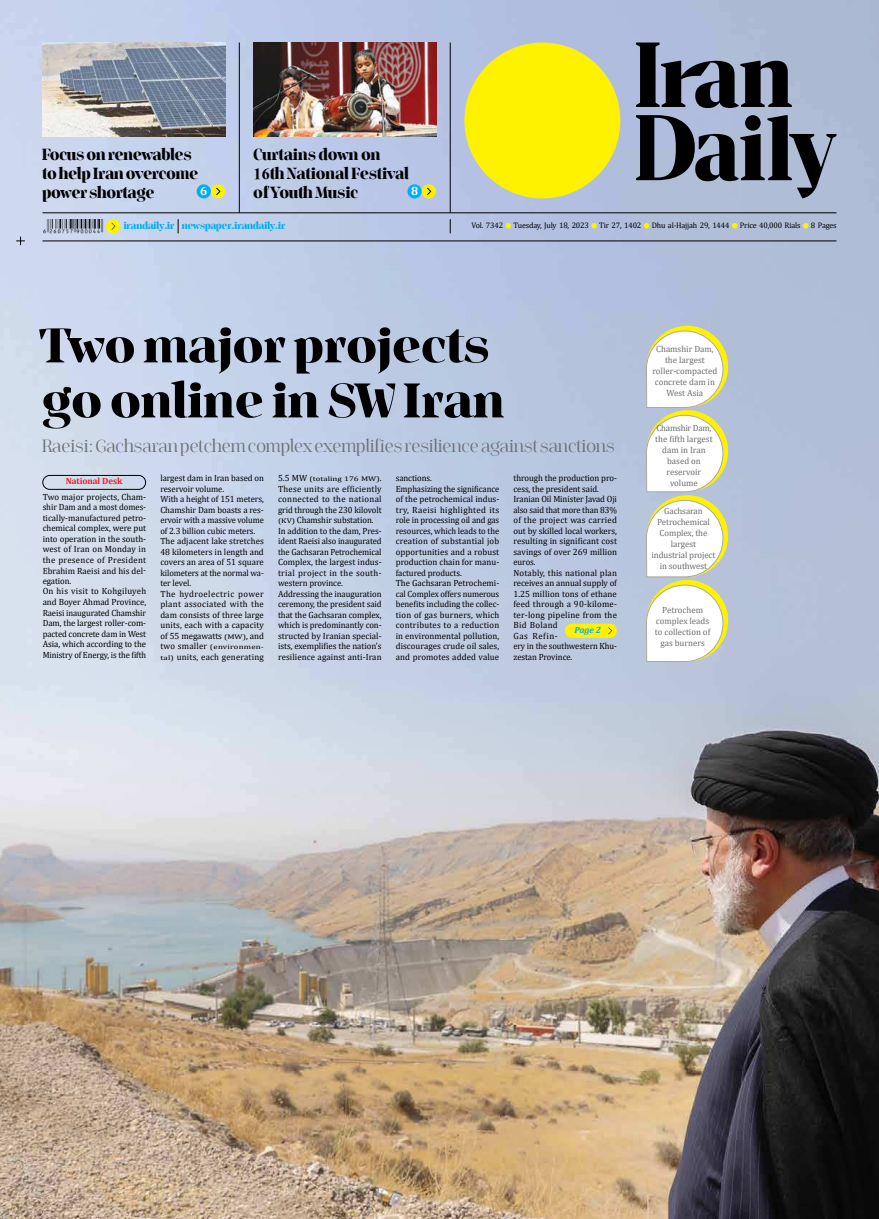
<style>
.page{position:relative;width:879px;height:1219px;background:#fff}
.page>*{position:absolute;margin:0;border:0;box-sizing:border-box;transform-origin:0 0}
.t1{font:700 48px/55px "Jaymont PERSONAL";letter-spacing:.01em;color:#000;scale:1.08 1}
.t2{font:300 18px "Jaymont PERSONAL";letter-spacing:-.015em;color:#6d6e71}
.t3{font:700 16px/19px "Jaymont PERSONAL";color:#000}
.t4{font:700 12px "Cambria";color:#fff}
.t5{font:700 10px "Jaymont PERSONAL";color:#00aeef}
.t6{font:9px/10.5px "Cambria";letter-spacing:-.005em;color:#000}
.t7{font:9px/10.5px "Cambria";letter-spacing:-.005em;color:#000;scale:.96 1}
.t8{font:9px/11px "Cambria";color:#6d6e71;text-align:center}
.t9{font:9px "Cambria";letter-spacing:.02em;color:#000}
.t10{font:700 9px "Cambria";letter-spacing:-.01em;color:#ed1d24}
.t11{font:italic 700 9px "Cambria";color:#00aeef}
.t12{font:8px "Cambria";letter-spacing:-.02em;color:#000}
.t13{font:6.8px "Cambria";letter-spacing:.005em;color:#000;scale:1.31 1}
.s1{font-family:"ID Titr"}
.s2{font-size:6.8px}
.s3{font-size:9px}
</style>
<div class="page">
<img style="left:0;top:0;width:879px;height:1219px">
<div style="left:43px;top:475px;width:103px;height:14px;border:1px solid #000;border-radius:7px"></div>
<svg style="left:505px;top:223px;width:6px;height:5px"></svg>
<svg style="left:591px;top:223px;width:6px;height:5px"></svg>
<svg style="left:644px;top:223px;width:5px;height:5px"></svg>
<svg style="left:732px;top:223px;width:5px;height:5px"></svg>
<svg style="left:803px;top:223px;width:5px;height:5px"></svg>
<hr style="left:43px;top:241px;width:793px;height:1px;background:#000">
<img style="left:43px;top:219px;width:61px;height:14px">
<svg style="left:178px;top:219px;width:1px;height:14px"></svg>
<div style="left:106px;top:219px;width:14px;height:14px;background:#fff200;border-radius:50%"></div>
<svg style="left:111px;top:223px;width:4px;height:7px"></svg>
<svg style="left:450px;top:219px;width:1px;height:14px"></svg>
<hr style="left:43px;top:213px;width:793px;height:1px;background:#000">
<hr style="left:450px;top:43px;width:1px;height:170px;background:#000">
<hr style="left:239px;top:43px;width:1px;height:170px;background:#000">
<div style="left:211px;top:184px;width:14px;height:15px;background:#fff200;border-radius:50%"></div>
<svg style="left:216px;top:187px;width:4px;height:9px"></svg>
<div style="left:197px;top:184px;width:14px;height:15px;background:#00aeef;border-radius:50%"></div>
<div style="left:422px;top:184px;width:14px;height:15px;background:#fff200;border-radius:50%"></div>
<svg style="left:427px;top:187px;width:4px;height:9px"></svg>
<div style="left:407px;top:184px;width:15px;height:15px;background:#00aeef;border-radius:50%"></div>
<img style="left:253px;top:43px;width:183px;height:94px">
<img style="left:43px;top:43px;width:182px;height:94px">
<div style="left:464px;top:43px;width:156px;height:155px;background:#fff200;border-radius:50%"></div>
<svg style="left:636px;top:43px;width:200px;height:155px;background:#717a8d"></svg>
<svg style="left:646px;top:326px;width:82px;height:336px"></svg>
<div style="left:565px;top:624px;width:52px;height:14px;background:#fff200;border-radius:7px"></div>
<svg style="left:608px;top:627px;width:4px;height:7px"></svg>
<svg style="left:16px;top:237px;width:9px;height:8px"></svg>
<h3 class="t3" style="left:43px;top:147px;width:157px">Focus on renewables to help Iran overcome power shortage</h3>
<h3 class="t3" style="left:253px;top:147px;width:157px">Curtains down on<br><span class="s1">16</span>th National Festival of Youth Music</h3>
<h3 class="t4" style="left:200px;top:184px;width:9px">6</h3>
<h3 class="t4" style="left:411px;top:184px;width:9px">8</h3>
<p class="t5" style="left:124px;top:221px;width:163px">irandaily.ir newspaper.irandaily.ir</p>
<p class="t12" style="left:471px;top:223px;width:33px">Vol. 7342</p>
<p class="t12" style="left:513px;top:223px;width:77px">Tuesday, July 18, 2023</p>
<p class="t12" style="left:599px;top:223px;width:44px">Tir 27, 1402</p>
<p class="t12" style="left:652px;top:223px;width:79px">Dhu al-Hajjah 29, 1444</p>
<p class="t12" style="left:740px;top:223px;width:62px">Price 40,000 Rials</p>
<p class="t12" style="left:811px;top:223px;width:27px">8 Pages</p>
<h1 class="t1" style="left:43px;top:322px;width:429px">Two major projects go online in SW Iran</h1>
<h2 class="t2" style="left:43px;top:433px;width:574px">Raeisi: Gachsaran petchem complex exemplifies resilience against sanctions</h2>
<p class="t10" style="left:66px;top:476px;width:58px">National Desk</p>
<p class="t6" style="left:43px;top:493px;width:105px">Two major projects, Cham&shy;shir Dam and a most domes&shy;tically-manufactured petro&shy;chemical complex, were put into operation in the south&shy;west of Iran on Monday in the presence of President<br>Ebrahim Raeisi and his del&shy;egation.<br>On his visit to Kohgiluyeh and Boyer Ahmad Province,<br>Raeisi inaugurated Chamshir<br>Dam, the largest roller-com&shy;pacted concrete dam in West<br>Asia, which according to the<br>Ministry of Energy, is the fifth</p>
<p class="t6" style="left:160px;top:474px;width:105px">largest dam in Iran based on reservoir volume.<br>With a height of 151 meters,<br>Chamshir Dam boasts a res&shy;ervoir with a massive volume of 2.3 billion cubic meters.<br>The adjacent lake stretches<br>48 kilometers in length and covers an area of 51 square kilometers at the normal wa&shy;ter level.<br>The hydroelectric power plant associated with the dam consists of three large units, each with a capacity of 55 megawatts <span class="s2">(MW)</span>, and</p>
<p class="t13" style="left:160px;top:645px;width:81px"><span class="s3">two smaller</span> (environmen-</p>
<p class="t9" style="left:160px;top:653px;width:105px"><span class="s2">tal)</span> units, each generating</p>
<p class="t13" style="left:278px;top:477px;width:81px"><span class="s3">5.5 MW</span> (totaling 176 MW)<span class="s3">.</span></p>
<p class="t6" style="left:278px;top:483px;width:105px">These units are efficiently connected to the national grid through the 230 kilovolt <span class="s2">(KV)</span> Chamshir substation.<br>In addition to the dam, Pres&shy;ident Raeisi also inaugurated the Gachsaran Petrochemical<br>Complex, the largest indus&shy;trial project in the south&shy;western province.<br>Addressing the inauguration ceremony, the president said that the Gachsaran complex, which is predominantly con&shy;structed by Iranian special&shy;ists, exemplifies the nation’s resilience against anti-Iran</p>
<p class="t7" style="left:396px;top:474px;width:109px">sanctions.<br>Emphasizing the significance of the petrochemical indus&shy;try, Raeisi highlighted its role in processing oil and gas resources, which leads to the creation of substantial job opportunities and a robust production chain for manu&shy;factured products.<br>The Gachsaran Petrochemi&shy;cal Complex offers numerous benefits including the collec&shy;tion of gas burners, which contributes to a reduction in environmental pollution, discourages crude oil sales, and promotes added value</p>
<p class="t6" style="left:513px;top:474px;width:105px">through the production pro&shy;cess, the president said.<br>Iranian Oil Minister Javad Oji also said that more than 83% of the project was carried out by skilled local workers, resulting in significant cost savings of over 269 million euros.<br>Notably, this national plan receives an annual supply of<br>1.25 million tons of ethane feed through a 90-kilome&shy;ter-long pipeline from the<br>Bid Boland<br>Gas Refin-<br>ery in the southwestern Khu&shy;zestan Province.</p>
<p class="t11" style="left:574px;top:627px;width:28px">Page 2</p>
<p class="t8" style="left:652px;top:344px;width:66px">Chamshir Dam, the largest roller-compacted concrete dam in<br>West Asia</p>
<p class="t8" style="left:655px;top:424px;width:59px">Chamshir Dam, the fifth largest dam in Iran based on reservoir volume</p>
<p class="t8" style="left:651px;top:507px;width:65px">Gachsaran<br>Petrochemical<br>Complex, the largest<br>industrial project in southwest</p>
<p class="t8" style="left:655px;top:605px;width:57px">Petrochem complex leads to collection of gas burners</p>
</div>
